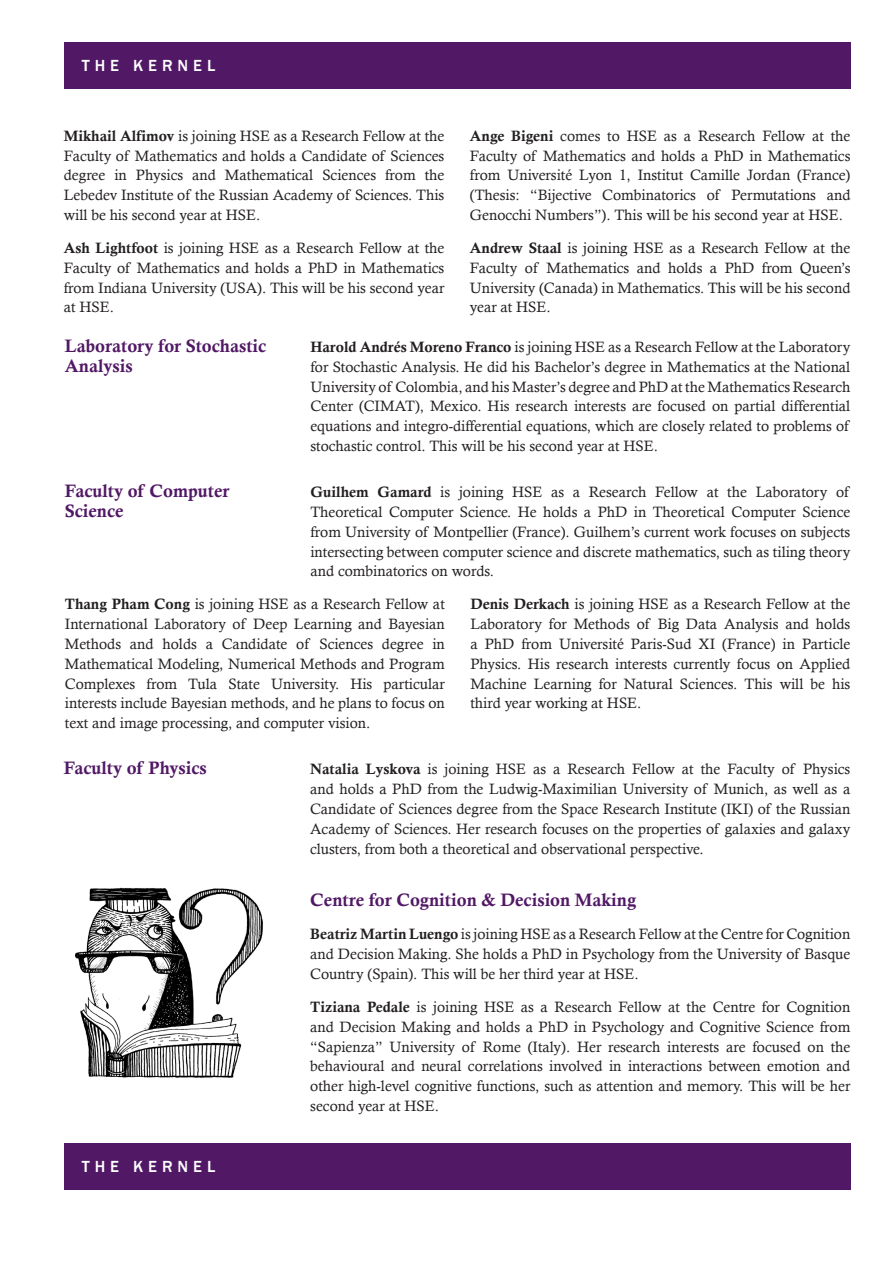
<style>
.page{position:relative;width:893px;height:1263px;background:#fff}
.page>*{position:absolute;margin:0;border:0;box-sizing:border-box;transform-origin:0 0}
.подзаголовок{font:18px/19.8px "Calis MT Bol";color:#511865}
.текст{font:18px "Calis MT Bol";color:#511865}
.t1{font:500 16.5px "Franklin Gothic";letter-spacing:.3em;color:#fff}
.текст-2{font:15px/19.8px "Calisto";color:#231f20;text-align:justify}
.s1{font-family:"Calis MT Bol"}
</style>
<div class="page">
<div style="left:64px;top:43px;width:786px;height:46px;background:#511865"></div>
<div style="left:64px;top:1143px;width:786px;height:46px;background:#511865"></div>
<img style="left:75px;top:887px;width:188px;height:191px">
<p class="t1" style="left:82px;top:56px;width:135px">THE KERNEL</p>
<p class="текст-2" style="left:64px;top:126px;width:382px"><span class="s1">Mikhail Alfimov</span> is joining HSE as a Research Fellow at the Faculty of Mathematics and holds a Candidate of Sciences degree in Physics and Mathematical Sciences from the Lebedev Institute of the Russian Academy of Sciences. This will be his second year at HSE.</p>
<p class="текст-2" style="left:64px;top:238px;width:382px"><span class="s1">Ash Lightfoot</span> is joining HSE as a Research Fellow at the Faculty of Mathematics and holds a PhD in Mathematics from Indiana University (USA). This will be his second year at HSE.</p>
<p class="текст-2" style="left:470px;top:126px;width:382px"><span class="s1">Ange Bigeni</span> comes to HSE as a Research Fellow at the Faculty of Mathematics and holds a PhD in Mathematics from Université Lyon 1, Institut Camille Jordan (France) (Thesis: “Bijective Combinatorics of Permutations and Genocchi Numbers”). This will be his second year at HSE.</p>
<p class="текст-2" style="left:470px;top:238px;width:382px"><span class="s1">Andrew Staal</span> is joining HSE as a Research Fellow at the Faculty of Mathematics and holds a PhD from Queen’s University (Canada) in Mathematics. This will be his second year at HSE.</p>
<p class="подзаголовок" style="left:65px;top:336px;width:203px">Laboratory for Stochastic<br>Analysis</p>
<p class="подзаголовок" style="left:65px;top:481px;width:166px">Faculty of Computer<br>Science</p>
<p class="текст-2" style="left:310px;top:337px;width:541px"><span class="s1">Harold Andrés Moreno Franco</span> is joining HSE as a Research Fellow at the Laboratory for Stochastic Analysis. He did his Bachelor’s degree in Mathematics at the National University of Colombia, and his Master’s degree and PhD at the Mathematics Research Center (CIMAT), Mexico. His research interests are focused on partial differential equations and integro-differential equations, which are closely related to problems of stochastic control. This will be his second year at HSE.</p>
<p class="текст-2" style="left:310px;top:482px;width:541px"><span class="s1">Guilhem Gamard</span> is joining HSE as a Research Fellow at the Laboratory of Theoretical Computer Science. He holds a PhD in Theoretical Computer Science from University of Montpellier (France). Guilhem’s current work focuses on subjects intersecting between computer science and discrete mathematics, such as tiling theory and combinatorics on words.</p>
<p class="текст-2" style="left:65px;top:594px;width:381px"><span class="s1">Thang Pham Cong</span> is joining HSE as a Research Fellow at International Laboratory of Deep Learning and Bayesian Methods and holds a Candidate of Sciences degree in Mathematical Modeling, Numerical Methods and Program Complexes from Tula State University. His particular interests include Bayesian methods, and he plans to focus on text and image processing, and computer vision.</p>
<p class="текст-2" style="left:470px;top:594px;width:381px"><span class="s1">Denis Derkach</span> is joining HSE as a Research Fellow at the Laboratory for Methods of Big Data Analysis and holds a PhD from Université Paris-Sud XI (France) in Particle Physics. His research interests currently focus on Applied Machine Learning for Natural Sciences. This will be his third year working at HSE.</p>
<p class="текст" style="left:64px;top:758px;width:144px">Faculty of Physics</p>
<p class="t1" style="left:82px;top:1157px;width:135px">THE KERNEL</p>
<p class="текст-2" style="left:310px;top:759px;width:542px"><span class="s1">Natalia Lyskova</span> is joining HSE as a Research Fellow at the Faculty of Physics and holds a PhD from the Ludwig-Maximilian University of Munich, as well as a Candidate of Sciences degree from the Space Research Institute (IKI) of the Russian Academy of Sciences. Her research focuses on the properties of galaxies and galaxy clusters, from both a theoretical and observational perspective.</p>
<p class="текст" style="left:310px;top:890px;width:327px">Centre for Cognition &amp; Decision Making</p>
<p class="текст-2" style="left:310px;top:924px;width:541px"><span class="s1">Beatriz Martin Luengo</span> is joining HSE as a Research Fellow at the Centre for Cognition and Decision Making. She holds a PhD in Psychology from the University of Basque Country (Spain). This will be her third year at HSE.</p>
<p class="текст-2" style="left:310px;top:997px;width:542px"><span class="s1">Tiziana Pedale</span> is joining HSE as a Research Fellow at the Centre for Cognition and Decision Making and holds a PhD in Psychology and Cognitive Science from “Sapienza” University of Rome (Italy). Her research interests are focused on the behavioural and neural correlations involved in interactions between emotion and other high-level cognitive functions, such as attention and memory. This will be her second year at HSE.</p>
</div>
